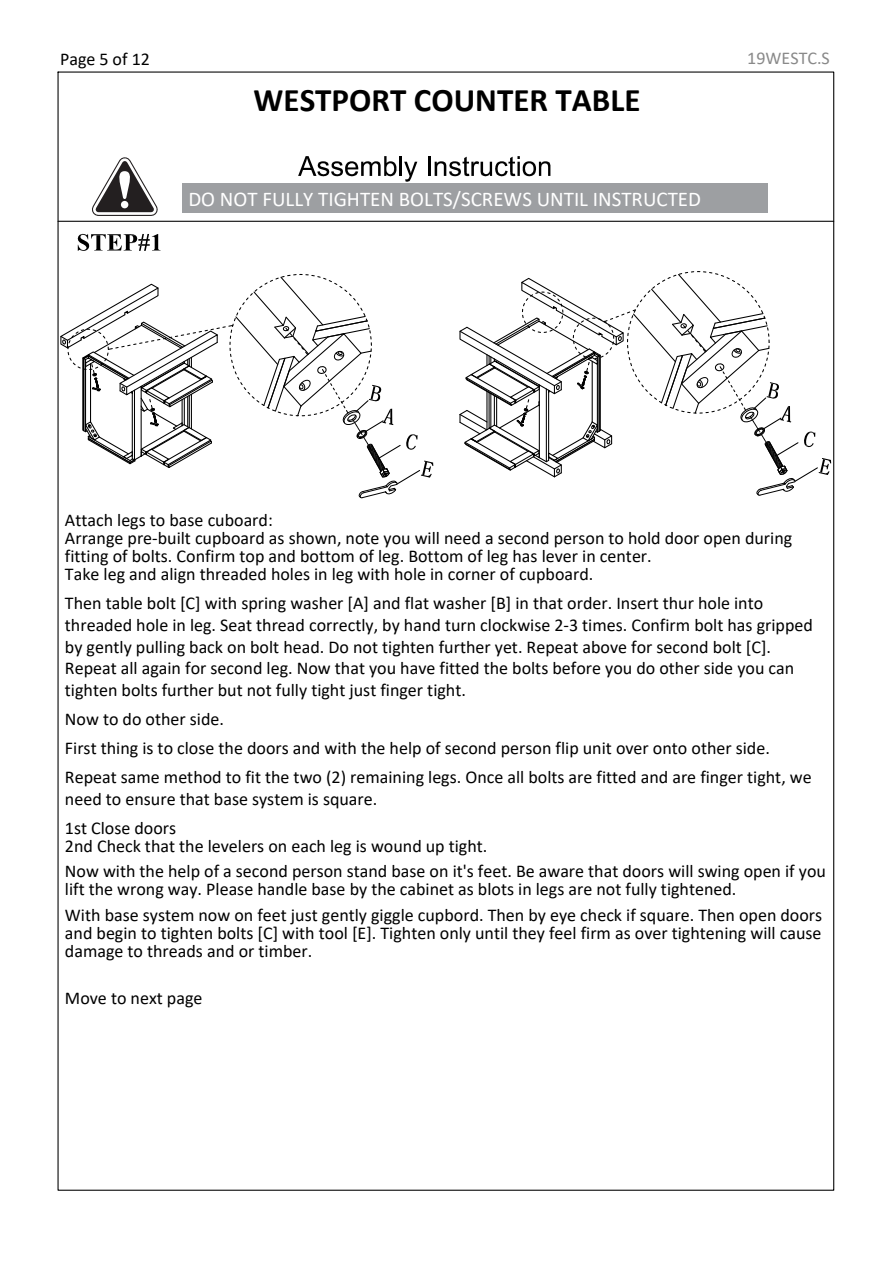
<style>
.page{position:relative;width:893px;height:1263px;background:#fff}
.page>*{position:absolute;margin:0;border:0;box-sizing:border-box;transform-origin:0 0}
.t1{font:700 33px "Calibri";color:#000}
.t2{font:21px "Calibri";color:#fff}
.t3{font:18px/18px "Calibri";color:#000}
.t4{font:18px "Calibri";color:#898989}
.s1{font-style:inherit}
</style>
<div class="page">
<svg style="left:298px;top:156px;width:98px;height:20px"></svg>
<hr style="left:399px;top:156px;width:3px;height:20px;background:#000">
<svg style="left:404px;top:162px;width:13px;height:20px"></svg>
<hr style="left:428px;top:156px;width:2px;height:20px;background:#000">
<svg style="left:434px;top:156px;width:116px;height:20px"></svg>
<hr style="left:58px;top:221px;width:775px;height:1px;background:#000">
<svg style="left:92px;top:158px;width:66px;height:58px"></svg>
<div style="left:121px;top:201px;width:7px;height:7px;background:#fff;border-radius:50%"></div>
<div style="left:182px;top:184px;width:585px;height:29px;background:#9d9fa2"></div>
<svg style="left:77px;top:234px;width:83px;height:17px"></svg>
<svg style="left:60px;top:273px;width:373px;height:226px"></svg>
<svg style="left:459px;top:271px;width:372px;height:225px"></svg>
<p class="t3" style="left:60px;top:49px;width:91px">Page 5 of 12</p>
<p class="t4" style="left:747px;top:45px;width:84px">19WESTC.S</p>
<h1 class="t1" style="left:254px;top:76px;width:388px">WESTPORT COUNTER <span class="s1">TABLE</span></h1>
<p class="t2" style="left:188px;top:184px;width:514px">DO NOT FULLY TIGHTEN BOLTS/SCREWS UNTIL INSTRUCTED</p>
<p class="t3" style="left:65px;top:511px;width:728px">Attach legs to base cuboard:<br>Arrange pre-built cupboard as shown, note you will need a second person to hold door open during fitting of bolts. Confirm top and bottom of leg. Bottom of leg has lever in center.<br>Take leg and align threaded holes in leg with hole in corner of cupboard.</p>
<p class="t3" style="left:65px;top:592px;width:749px;line-height:21.6px">Then table bolt [C] with spring washer [A] and flat washer [B] in that order. Insert thur hole into threaded hole in leg. Seat thread correctly, by hand turn clockwise 2-3 times. Confirm bolt has gripped by gently pulling back on bolt head. Do not tighten further yet. Repeat above for second bolt [C].<br>Repeat all again for second leg. Now that you have fitted the bolts before you do other side you can tighten bolts further but not fully tight just finger tight.</p>
<p class="t3" style="left:65px;top:704px;width:748px;line-height:29.1px">Now to do other side.<br>First thing is to close the doors and with the help of second person flip unit over onto other side.<br>Repeat same method to fit the two (2) remaining legs. Once all bolts are fitted and are finger tight, we</p>
<p class="t3" style="left:65px;top:784px;width:314px;line-height:29.1px">need to ensure that base system is square.<br>1st Close doors</p>
<p class="t3" style="left:65px;top:833px;width:762px;line-height:25.5px">2nd Check that the levelers on each leg is wound up tight.<br>Now with the help of a second person stand base on it's feet. Be aware that doors will swing open if you</p>
<p class="t3" style="left:65px;top:876px;width:758px;line-height:25.5px">lift the wrong way. Please handle base by the cabinet as blots in legs are not fully tightened.<br>With base system now on feet just gently giggle cupbord. Then by eye check if square. Then open doors</p>
<p class="t3" style="left:65px;top:923px;width:758px">and begin to tighten bolts [C] with tool [E]. Tighten only until they feel firm as over tightening will cause damage to threads and or timber.</p>
<p class="t3" style="left:65px;top:989px;width:139px">Move to next page</p>
</div>
